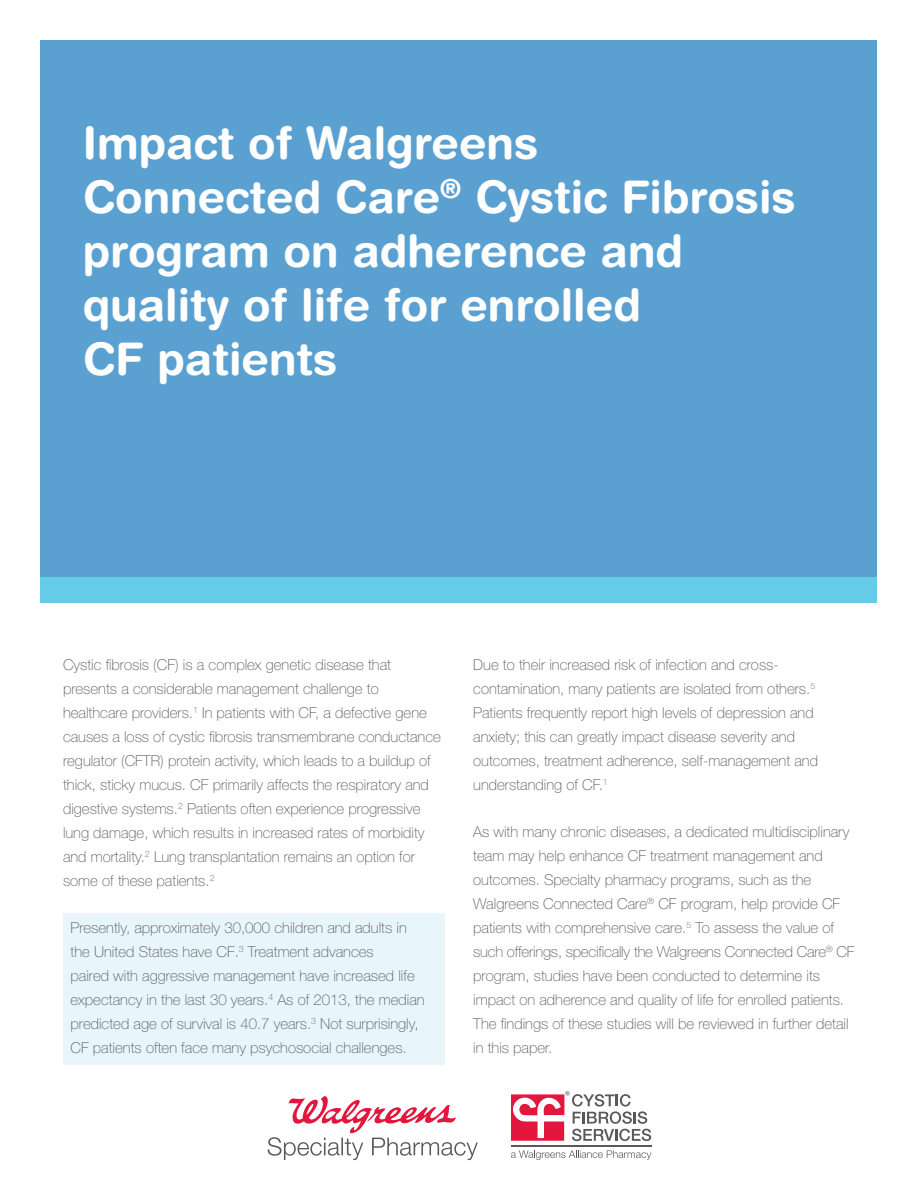
<style>
.page{position:relative;width:918px;height:1188px;background:#fff}
.page>*{position:absolute;margin:0;border:0;box-sizing:border-box;transform-origin:0 0}
.t1{font:700 45px/54px "Helvetica Rounded LT Std";color:#fff}
.Paragraph_Style_1{font:100 15px/24px "Helvetica Neue LT Std";color:#58595b}
.bodyPara{font:100 15px/24px "Helvetica Neue LT Std";color:#58595b}
</style>
<div class="page">
<div style="left:40px;top:41px;width:838px;height:536px;background:#5aa1d2"></div>
<div style="left:40px;top:577px;width:838px;height:25px;background:#65cce8"></div>
<svg style="left:511px;top:1150px;width:140px;height:10px"></svg>
<svg style="left:511px;top:1091px;width:140px;height:50px"></svg>
<hr style="left:511px;top:1146px;width:140px;height:1px;background:#58595b">
<svg style="left:267px;top:1096px;width:211px;height:64px"></svg>
<div style="left:63px;top:914px;width:382px;height:151px;background:#e8f6fb"></div>
<p class="t1" style="left:83px;top:115px;width:714px">Impact of Walgreens<br>Connected Care<sup>®</sup> Cystic Fibrosis program on adherence and quality of life for enrolled<br>CF patients</p>
<p class="bodyPara" style="left:63px;top:652px;width:379px">Cystic fibrosis (CF) is a complex genetic disease that presents a considerable management challenge to healthcare providers.<sup>1</sup> In patients with CF, a defective gene causes a loss of cystic fibrosis transmembrane conductance regulator (CFTR) protein activity, which leads to a buildup of thick, sticky mucus. CF primarily affects the respiratory and digestive systems.<sup>2</sup> Patients often experience progressive lung damage, which results in increased rates of morbidity and mortality.<sup>2</sup> Lung transplantation remains an option for some of these patients.<sup>2</sup></p>
<p class="Paragraph_Style_1" style="left:70px;top:916px;width:356px">Presently, approximately 30,000 children and adults in the United States have CF.<sup>3</sup> Treatment advances<br>paired with aggressive management have increased life expectancy in the last 30 years.<sup>4</sup> As of 2013, the median predicted age of survival is 40.7 years.<sup>3</sup> Not surprisingly, CF patients often face many psychosocial challenges.</p>
<p class="bodyPara" style="left:473px;top:652px;width:346px">Due to their increased risk of infection and cross&shy;contamination, many patients are isolated from others.<sup>5<br></sup>Patients frequently report high levels of depression and anxiety; this can greatly impact disease severity and outcomes, treatment adherence, self-management and understanding of CF.<sup>1</sup></p>
<p class="Paragraph_Style_1" style="left:473px;top:820px;width:383px">As with many chronic diseases, a dedicated multidisciplinary team may help enhance CF treatment management and outcomes. Specialty pharmacy programs, such as the Walgreens Connected Care<sup>®</sup> CF program, help provide CF patients with comprehensive care.<sup>5</sup> To assess the value of such offerings, specifically the Walgreens Connected Care<sup>®</sup> CF program, studies have been conducted to determine its impact on adherence and quality of life for enrolled patients.<br>The findings of these studies will be reviewed in further detail in this paper.</p>
</div>
